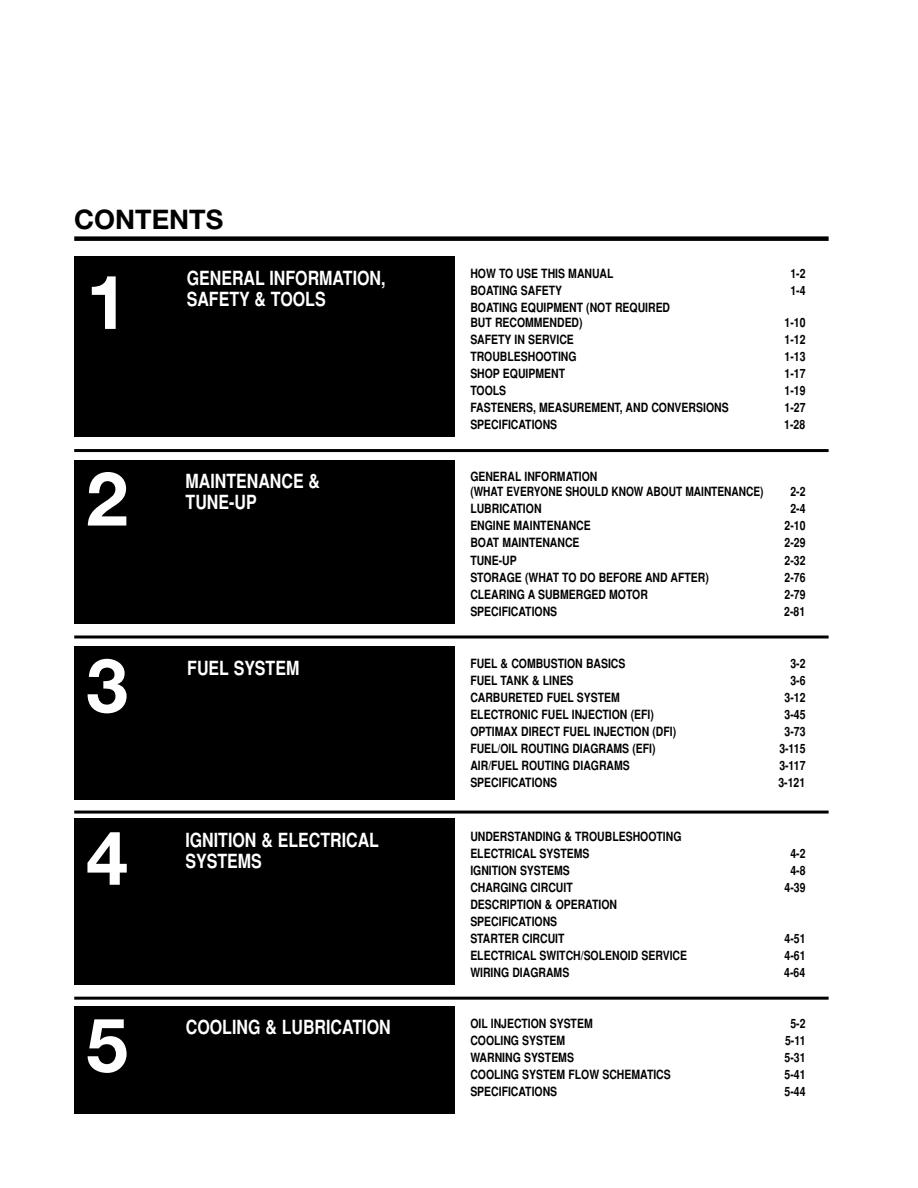
<style>
.page{position:relative;width:918px;height:1188px;background:#fff}
.page>*{position:absolute;margin:0;border:0;box-sizing:border-box;transform-origin:0 0}
.t1{font:700 75px "Helvetica Neue";color:#fff}
.t2{font:700 27px "Helvetica Neue";color:#000}
.t3{font:700 19.5px/21px "Helvetica";color:#fff;scale:.82 1}
.t4{font:700 12.75px/17.1px "Helvetica";color:#000;scale:.82 1}
</style>
<div class="page">
<div style="left:74px;top:257px;width:381px;height:180px;background:#000"></div>
<div style="left:74px;top:460px;width:381px;height:163px;background:#000"></div>
<div style="left:74px;top:646px;width:381px;height:153px;background:#000"></div>
<div style="left:74px;top:818px;width:381px;height:167px;background:#000"></div>
<div style="left:74px;top:1007px;width:381px;height:107px;background:#000"></div>
<div style="left:74px;top:236px;width:755px;height:5px;background:#000"></div>
<hr style="left:74px;top:449px;width:755px;height:3px;background:#000">
<hr style="left:74px;top:635px;width:755px;height:3px;background:#000">
<hr style="left:74px;top:811px;width:755px;height:3px;background:#000">
<hr style="left:74px;top:997px;width:755px;height:3px;background:#000">
<h2 class="t2" style="left:74px;top:209px;width:151px">CONTENTS</h2>
<h1 class="t1" style="left:86px;top:275px;width:43px">1</h1>
<h3 class="t3" style="left:187px;top:269px;width:244px">GENERAL INFORMATION,<br>SAFETY &amp; TOOLS</h3>
<p class="t4" style="left:470px;top:266px;width:176px">HOW TO USE THIS MANUAL</p>
<p class="t4" style="left:790px;top:266px;width:20px">1-2</p>
<p class="t4" style="left:470px;top:283px;width:114px">BOATING SAFETY</p>
<p class="t4" style="left:790px;top:283px;width:20px">1-4</p>
<p class="t4" style="left:470px;top:301px;width:245px;line-height:15px">BOATING EQUIPMENT (NOT REQUIRED<br>BUT RECOMMENDED)</p>
<p class="t4" style="left:785px;top:315px;width:27px">1-10</p>
<p class="t4" style="left:470px;top:332px;width:128px">SAFETY IN SERVICE</p>
<p class="t4" style="left:785px;top:332px;width:27px">1-12</p>
<p class="t4" style="left:470px;top:349px;width:131px">TROUBLESHOOTING</p>
<p class="t4" style="left:785px;top:349px;width:27px">1-13</p>
<p class="t4" style="left:470px;top:366px;width:117px">SHOP EQUIPMENT</p>
<p class="t4" style="left:785px;top:366px;width:27px">1-17</p>
<p class="t4" style="left:470px;top:383px;width:45px">TOOLS</p>
<p class="t4" style="left:785px;top:383px;width:27px">1-19</p>
<p class="t4" style="left:470px;top:400px;width:317px">FASTENERS, MEASUREMENT, AND CONVERSIONS</p>
<p class="t4" style="left:785px;top:400px;width:27px">1-27</p>
<p class="t4" style="left:470px;top:417px;width:108px">SPECIFICATIONS</p>
<p class="t4" style="left:784px;top:417px;width:27px">1-28</p>
<h1 class="t1" style="left:86px;top:472px;width:43px">2</h1>
<h3 class="t3" style="left:186px;top:473px;width:166px">MAINTENANCE &amp;<br>TUNE-UP</h3>
<p class="t4" style="left:470px;top:471px;width:359px;line-height:15px">GENERAL INFORMATION<br>(WHAT EVERYONE SHOULD KNOW ABOUT MAINTENANCE)</p>
<p class="t4" style="left:790px;top:484px;width:20px">2-2</p>
<p class="t4" style="left:470px;top:502px;width:88px">LUBRICATION</p>
<p class="t4" style="left:790px;top:502px;width:20px">2-4</p>
<p class="t4" style="left:470px;top:519px;width:148px">ENGINE MAINTENANCE</p>
<p class="t4" style="left:785px;top:519px;width:27px">2-10</p>
<p class="t4" style="left:470px;top:536px;width:135px">BOAT MAINTENANCE</p>
<p class="t4" style="left:785px;top:536px;width:27px">2-29</p>
<p class="t4" style="left:470px;top:553px;width:58px">TUNE-UP</p>
<p class="t4" style="left:785px;top:553px;width:27px">2-32</p>
<p class="t4" style="left:470px;top:570px;width:292px">STORAGE (WHAT TO DO BEFORE AND AFTER)</p>
<p class="t4" style="left:785px;top:570px;width:27px">2-76</p>
<p class="t4" style="left:470px;top:587px;width:218px">CLEARING A SUBMERGED MOTOR</p>
<p class="t4" style="left:785px;top:587px;width:27px">2-79</p>
<p class="t4" style="left:470px;top:604px;width:108px">SPECIFICATIONS</p>
<p class="t4" style="left:784px;top:604px;width:27px">2-81</p>
<h1 class="t1" style="left:86px;top:659px;width:43px">3</h1>
<h3 class="t3" style="left:187px;top:659px;width:138px">FUEL SYSTEM</h3>
<p class="t4" style="left:470px;top:656px;width:191px">FUEL &amp; COMBUSTION BASICS</p>
<p class="t4" style="left:790px;top:656px;width:20px">3-2</p>
<p class="t4" style="left:470px;top:673px;width:127px">FUEL TANK &amp; LINES</p>
<p class="t4" style="left:790px;top:673px;width:20px">3-6</p>
<p class="t4" style="left:470px;top:690px;width:184px">CARBURETED FUEL SYSTEM</p>
<p class="t4" style="left:785px;top:690px;width:27px">3-12</p>
<p class="t4" style="left:470px;top:707px;width:225px">ELECTRONIC FUEL INJECTION (EFI)</p>
<p class="t4" style="left:785px;top:707px;width:27px">3-45</p>
<p class="t4" style="left:470px;top:725px;width:253px">OPTIMAX DIRECT FUEL INJECTION (DFI)</p>
<p class="t4" style="left:785px;top:725px;width:27px">3-73</p>
<p class="t4" style="left:470px;top:742px;width:228px">FUEL/OIL ROUTING DIAGRAMS (EFI)</p>
<p class="t4" style="left:779px;top:742px;width:33px">3-115</p>
<p class="t4" style="left:470px;top:759px;width:196px">AIR/FUEL ROUTING DIAGRAMS</p>
<p class="t4" style="left:779px;top:759px;width:33px">3-117</p>
<p class="t4" style="left:470px;top:776px;width:108px">SPECIFICATIONS</p>
<p class="t4" style="left:779px;top:776px;width:34px">3-121</p>
<h1 class="t1" style="left:86px;top:831px;width:43px">4</h1>
<h3 class="t3" style="left:185px;top:832px;width:238px">IGNITION &amp; ELECTRICAL<br>SYSTEMS</h3>
<p class="t4" style="left:470px;top:829px;width:259px">UNDERSTANDING &amp; TROUBLESHOOTING<br>ELECTRICAL SYSTEMS</p>
<p class="t4" style="left:790px;top:846px;width:20px">4-2</p>
<p class="t4" style="left:470px;top:863px;width:123px">IGNITION SYSTEMS</p>
<p class="t4" style="left:790px;top:863px;width:20px">4-8</p>
<p class="t4" style="left:470px;top:880px;width:126px">CHARGING CIRCUIT</p>
<p class="t4" style="left:785px;top:880px;width:27px">4-39</p>
<p class="t4" style="left:470px;top:897px;width:180px">DESCRIPTION &amp; OPERATION<br>SPECIFICATIONS<br>STARTER CIRCUIT</p>
<p class="t4" style="left:785px;top:931px;width:27px">4-51</p>
<p class="t4" style="left:470px;top:948px;width:266px">ELECTRICAL SWITCH/SOLENOID SERVICE</p>
<p class="t4" style="left:785px;top:948px;width:27px">4-61</p>
<p class="t4" style="left:470px;top:965px;width:122px">WIRING DIAGRAMS</p>
<p class="t4" style="left:784px;top:965px;width:27px">4-64</p>
<h1 class="t1" style="left:86px;top:1018px;width:43px">5</h1>
<h3 class="t3" style="left:186px;top:1019px;width:251px">COOLING &amp; LUBRICATION</h3>
<p class="t4" style="left:470px;top:1016px;width:151px">OIL INJECTION SYSTEM</p>
<p class="t4" style="left:790px;top:1016px;width:20px">5-2</p>
<p class="t4" style="left:470px;top:1033px;width:117px">COOLING SYSTEM</p>
<p class="t4" style="left:785px;top:1033px;width:26px">5-11</p>
<p class="t4" style="left:470px;top:1050px;width:128px">WARNING SYSTEMS</p>
<p class="t4" style="left:785px;top:1050px;width:27px">5-31</p>
<p class="t4" style="left:470px;top:1067px;width:246px">COOLING SYSTEM FLOW SCHEMATICS</p>
<p class="t4" style="left:785px;top:1067px;width:27px">5-41</p>
<p class="t4" style="left:470px;top:1084px;width:108px">SPECIFICATIONS</p>
<p class="t4" style="left:785px;top:1084px;width:27px">5-44</p>
</div>
